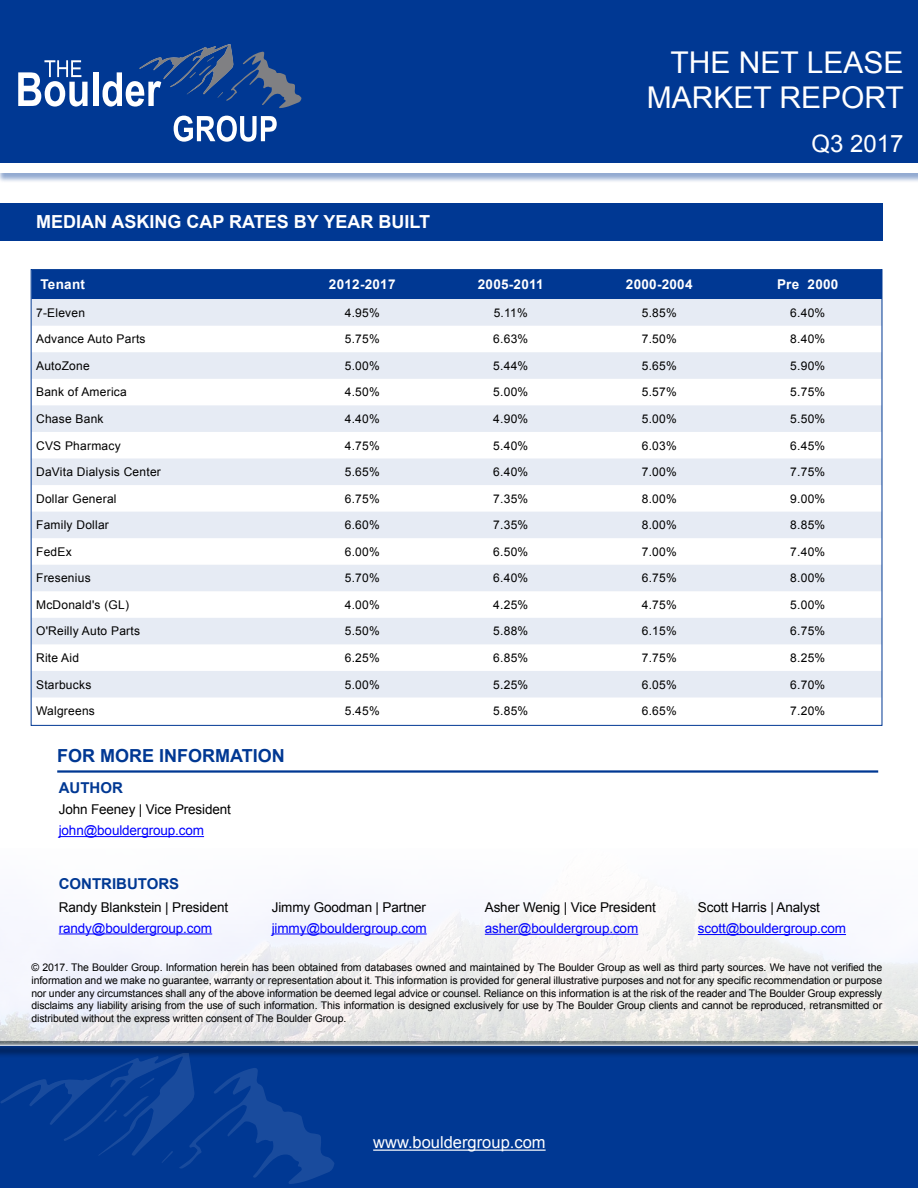
<style>
.page{position:relative;width:918px;height:1188px;background:#fff}
.page>*{position:absolute;margin:0;border:0;box-sizing:border-box;transform-origin:0 0}
.t1{font:30px/35.7px "Arial";color:#fff;text-align:right}
.t2{font:24px "Arial";color:#fff}
.t3{font:700 18px "Arial";color:#fff}
.t4{font:700 18px "Arial";color:#003893}
.t5{font:16.5px "Arial";color:#fff}
.t6{font:700 15px "Arial";color:#003893}
.t7{font:13.5px "Arial";letter-spacing:-.01em;color:#000}
.t8{font:13.5px "Arial";letter-spacing:-.01em;color:#00f}
.t9{font:700 13.5px "Arial";letter-spacing:.02em;color:#fff}
.t10{font:12px "Arial";letter-spacing:.02em;color:#000}
.t11{font:10.5px/12.6px "Arial";letter-spacing:-.01em;color:#000;text-align:justify}
</style>
<div class="page">
<div style="left:0;top:0;width:918px;height:163px;background:#003893"></div>
<div style="left:0;top:165px;width:918px;height:18px;background:#003893;opacity:.43"></div>
<div style="left:0;top:163px;width:918px;height:9px;background:#fff"></div>
<svg style="left:18px;top:60px;width:70px;height:47px"></svg>
<div style="left:93px;top:72px;width:5px;height:34px;background:#fff"></div>
<svg style="left:103px;top:44px;width:198px;height:64px"></svg>
<svg style="left:174px;top:116px;width:103px;height:25px"></svg>
<div style="left:0;top:1044px;width:918px;height:144px;background:#003893"></div>
<div style="left:0;top:1042px;width:918px;height:17px;background:#000;opacity:.43"></div>
<svg style="left:0;top:1042px;width:918px;height:4px;background:#969ea5"></svg>
<svg style="left:0;top:1053px;width:334px;height:131px"></svg>
<hr style="left:373px;top:1150px;width:173px;height:1px;background:#fff">
<img style="left:0;top:889px;width:918px;height:153px">
<hr style="left:57px;top:770px;width:821px;height:3px;background:#003893">
<hr style="left:59px;top:836px;width:145px;height:1px;background:#00f">
<hr style="left:59px;top:933px;width:153px;height:1px;background:#00f">
<hr style="left:272px;top:933px;width:155px;height:1px;background:#00f">
<hr style="left:485px;top:934px;width:153px;height:1px;background:#00f">
<hr style="left:698px;top:934px;width:148px;height:1px;background:#00f">
<div style="left:33px;top:271px;width:847px;height:28px;background:#003893"></div>
<svg style="left:33px;top:299px;width:847px;height:399px;fill:#e6ebf4"></svg>
<div style="left:0;top:203px;width:882px;height:37px;background:#003893"></div>
<h3 class="t3" style="left:36px;top:209px;width:395px">MEDIAN ASKING CAP RATES BY YEAR BUILT</h3>
<h1 class="t1" style="left:647px;top:45px;width:259px">THE NET LEASE<br>MARKET REPORT</h1>
<h2 class="t2" style="left:811px;top:127px;width:94px">Q3 2017</h2>
<p class="t9" style="left:40px;top:276px;width:46px">Tenant</p>
<p class="t9" style="left:329px;top:276px;width:68px">2012-2017</p>
<p class="t9" style="left:478px;top:276px;width:67px">2005-2011</p>
<p class="t9" style="left:626px;top:276px;width:68px">2000-2004</p>
<p class="t9" style="left:777px;top:276px;width:63px">Pre 2000</p>
<p class="t10" style="left:36px;top:305px;width:51px">7-Eleven</p>
<p class="t10" style="left:345px;top:305px;width:36px">4.95%</p>
<p class="t10" style="left:494px;top:305px;width:36px">5.11%</p>
<p class="t10" style="left:642px;top:305px;width:36px">5.85%</p>
<p class="t10" style="left:790px;top:305px;width:36px">6.40%</p>
<p class="t10" style="left:36px;top:331px;width:111px">Advance Auto Parts</p>
<p class="t10" style="left:345px;top:331px;width:36px">5.75%</p>
<p class="t10" style="left:493px;top:331px;width:36px">6.63%</p>
<p class="t10" style="left:642px;top:331px;width:36px">7.50%</p>
<p class="t10" style="left:790px;top:331px;width:36px">8.40%</p>
<p class="t10" style="left:36px;top:358px;width:55px">AutoZone</p>
<p class="t10" style="left:345px;top:358px;width:36px">5.00%</p>
<p class="t10" style="left:493px;top:358px;width:36px">5.44%</p>
<p class="t10" style="left:642px;top:358px;width:36px">5.65%</p>
<p class="t10" style="left:790px;top:358px;width:36px">5.90%</p>
<p class="t10" style="left:36px;top:384px;width:92px">Bank of America</p>
<p class="t10" style="left:345px;top:384px;width:36px">4.50%</p>
<p class="t10" style="left:493px;top:384px;width:36px">5.00%</p>
<p class="t10" style="left:642px;top:384px;width:36px">5.57%</p>
<p class="t10" style="left:790px;top:384px;width:36px">5.75%</p>
<p class="t10" style="left:36px;top:411px;width:69px">Chase Bank</p>
<p class="t10" style="left:345px;top:411px;width:36px">4.40%</p>
<p class="t10" style="left:493px;top:411px;width:36px">4.90%</p>
<p class="t10" style="left:642px;top:411px;width:36px">5.00%</p>
<p class="t10" style="left:790px;top:411px;width:36px">5.50%</p>
<p class="t10" style="left:36px;top:438px;width:86px">CVS Pharmacy</p>
<p class="t10" style="left:345px;top:438px;width:36px">4.75%</p>
<p class="t10" style="left:493px;top:438px;width:36px">5.40%</p>
<p class="t10" style="left:642px;top:438px;width:36px">6.03%</p>
<p class="t10" style="left:790px;top:438px;width:36px">6.45%</p>
<p class="t10" style="left:36px;top:464px;width:126px">DaVita Dialysis Center</p>
<p class="t10" style="left:345px;top:464px;width:36px">5.65%</p>
<p class="t10" style="left:493px;top:464px;width:36px">6.40%</p>
<p class="t10" style="left:642px;top:464px;width:36px">7.00%</p>
<p class="t10" style="left:790px;top:464px;width:36px">7.75%</p>
<p class="t10" style="left:36px;top:491px;width:82px">Dollar General</p>
<p class="t10" style="left:345px;top:491px;width:36px">6.75%</p>
<p class="t10" style="left:493px;top:491px;width:36px">7.35%</p>
<p class="t10" style="left:642px;top:491px;width:36px">8.00%</p>
<p class="t10" style="left:790px;top:491px;width:36px">9.00%</p>
<p class="t10" style="left:36px;top:517px;width:74px">Family Dollar</p>
<p class="t10" style="left:345px;top:517px;width:36px">6.60%</p>
<p class="t10" style="left:493px;top:517px;width:36px">7.35%</p>
<p class="t10" style="left:642px;top:517px;width:36px">8.00%</p>
<p class="t10" style="left:790px;top:517px;width:36px">8.85%</p>
<p class="t10" style="left:36px;top:544px;width:37px">FedEx</p>
<p class="t10" style="left:345px;top:544px;width:36px">6.00%</p>
<p class="t10" style="left:493px;top:544px;width:36px">6.50%</p>
<p class="t10" style="left:642px;top:544px;width:36px">7.00%</p>
<p class="t10" style="left:790px;top:544px;width:36px">7.40%</p>
<p class="t10" style="left:36px;top:570px;width:56px">Fresenius</p>
<p class="t10" style="left:345px;top:570px;width:36px">5.70%</p>
<p class="t10" style="left:493px;top:570px;width:36px">6.40%</p>
<p class="t10" style="left:642px;top:570px;width:36px">6.75%</p>
<p class="t10" style="left:790px;top:570px;width:36px">8.00%</p>
<p class="t10" style="left:36px;top:597px;width:94px">McDonald's (GL)</p>
<p class="t10" style="left:345px;top:597px;width:36px">4.00%</p>
<p class="t10" style="left:493px;top:597px;width:36px">4.25%</p>
<p class="t10" style="left:642px;top:597px;width:36px">4.75%</p>
<p class="t10" style="left:790px;top:597px;width:36px">5.00%</p>
<p class="t10" style="left:36px;top:623px;width:105px">O'Reilly Auto Parts</p>
<p class="t10" style="left:345px;top:623px;width:36px">5.50%</p>
<p class="t10" style="left:493px;top:623px;width:36px">5.88%</p>
<p class="t10" style="left:642px;top:623px;width:36px">6.15%</p>
<p class="t10" style="left:790px;top:623px;width:36px">6.75%</p>
<p class="t10" style="left:36px;top:650px;width:45px">Rite Aid</p>
<p class="t10" style="left:345px;top:650px;width:36px">6.25%</p>
<p class="t10" style="left:493px;top:650px;width:36px">6.85%</p>
<p class="t10" style="left:642px;top:650px;width:36px">7.75%</p>
<p class="t10" style="left:790px;top:650px;width:36px">8.25%</p>
<p class="t10" style="left:36px;top:677px;width:57px">Starbucks</p>
<p class="t10" style="left:345px;top:677px;width:36px">5.00%</p>
<p class="t10" style="left:493px;top:677px;width:36px">5.25%</p>
<p class="t10" style="left:642px;top:677px;width:36px">6.05%</p>
<p class="t10" style="left:790px;top:677px;width:36px">6.70%</p>
<p class="t10" style="left:36px;top:703px;width:60px">Walgreens</p>
<p class="t10" style="left:345px;top:703px;width:36px">5.45%</p>
<p class="t10" style="left:493px;top:703px;width:36px">5.85%</p>
<p class="t10" style="left:642px;top:703px;width:36px">6.65%</p>
<p class="t10" style="left:790px;top:703px;width:36px">7.20%</p>
<h3 class="t4" style="left:57px;top:743px;width:229px">FOR MORE INFORMATION</h3>
<h3 class="t6" style="left:59px;top:778px;width:66px">AUTHOR</h3>
<p class="t7" style="left:59px;top:801px;width:174px">John Feeney | Vice President</p>
<p class="t8" style="left:59px;top:822px;width:147px">john@bouldergroup.com</p>
<h3 class="t6" style="left:59px;top:874px;width:122px">CONTRIBUTORS</h3>
<p class="t7" style="left:59px;top:898px;width:171px">Randy Blankstein | President</p>
<p class="t8" style="left:59px;top:919px;width:155px">randy@bouldergroup.com</p>
<p class="t7" style="left:272px;top:898px;width:156px">Jimmy Goodman | Partner</p>
<p class="t8" style="left:272px;top:919px;width:156px">jimmy@bouldergroup.com</p>
<p class="t7" style="left:485px;top:898px;width:173px">Asher Wenig | Vice President</p>
<p class="t8" style="left:485px;top:919px;width:155px">asher@bouldergroup.com</p>
<p class="t7" style="left:698px;top:899px;width:124px">Scott Harris | Analyst</p>
<p class="t8" style="left:698px;top:920px;width:150px">scott@bouldergroup.com</p>
<p class="t11" style="left:32px;top:962px;width:852px">© 2017. The Boulder Group. Information herein has been obtained from databases owned and maintained by The Boulder Group as well as third party sources. We have not verified the information and we make no guarantee, warranty or representation about it. This information is provided for general illustrative purposes and not for any specific recommendation or purpose nor under any circumstances shall any of the above information be deemed legal advice or counsel. Reliance on this information is at the risk of the reader and The Boulder Group expressly disclaims any liability arising from the use of such information. This information is designed exclusively for use by The Boulder Group clients and cannot be reproduced, retransmitted or distributed without the express written consent of The Boulder Group.</p>
<h3 class="t5" style="left:373px;top:1132px;width:174px">www.bouldergroup.com</h3>
</div>
